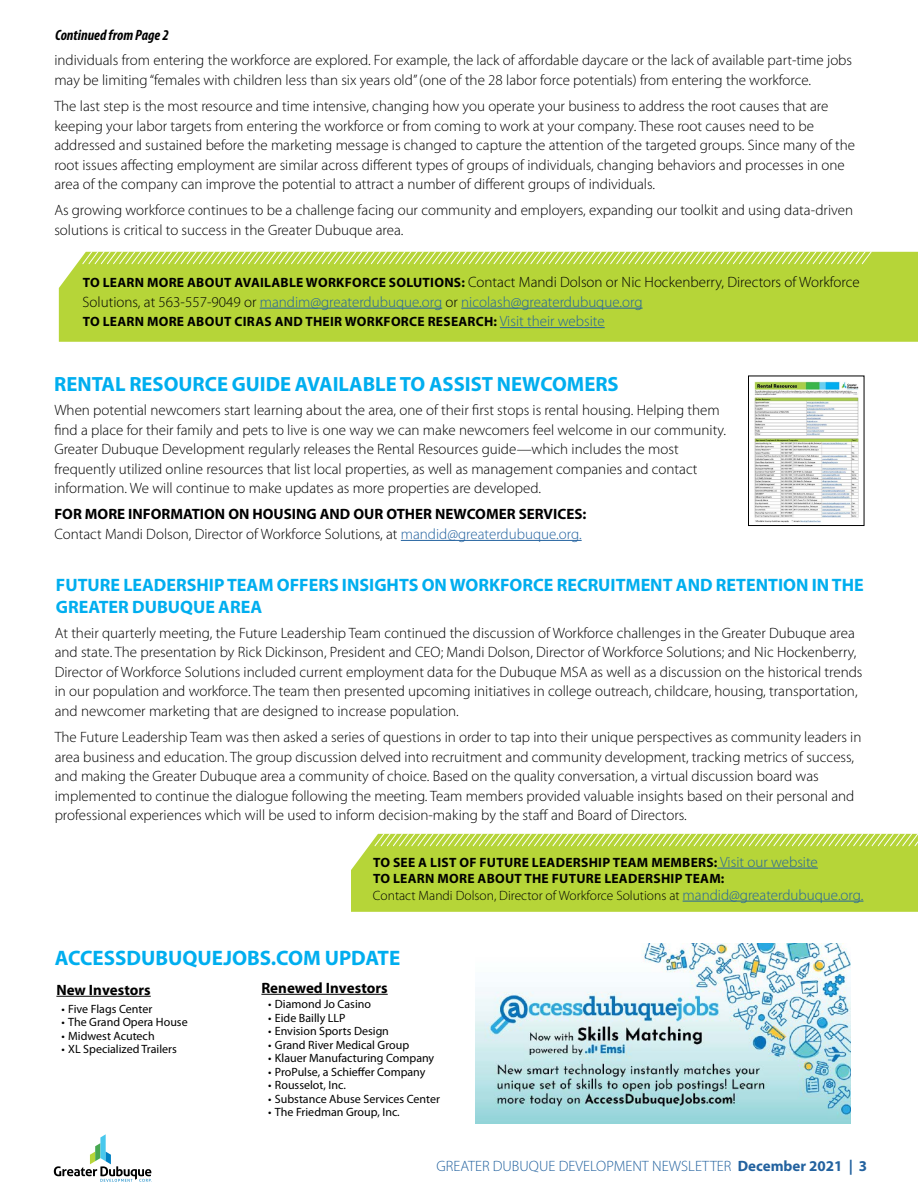
<style>
.page{position:relative;width:918px;height:1188px;background:#fff}
.page>*{position:absolute;margin:0;border:0;box-sizing:border-box;transform-origin:0 0}
.t1{font:700 21px "Myriad Pro";color:#00aeef}
.t2{font:700 20.7px "Myriad Pro";color:#00aeef}
.t3{font:700 18px/22.5px "Myriad Pro";color:#00aeef}
.t4{font:300 15px/19.5px "Myriad Pro";color:#000}
.t5{font:700 15px/19.5px "Myriad Pro";color:#000}
.t6{font:300 15px "Myriad Pro";color:#23629f}
.t7{font:italic 700 condensed 15px "Myriad Pro";color:#000}
.t8{font:700 13.5px/16.5px "Myriad Pro";letter-spacing:.02em;color:#000}
.t9{font:12px "Myriad Pro";color:#000}
.s1{font-weight:700;font-size:13.5px}
.s2{color:#23629f}
.s3{font-weight:300;font-size:15px;color:#23629f}
.s4{font-weight:300}
.s5{font-weight:300;color:#23629f}
.s6{font-weight:700}
</style>
<div class="page">
<svg style="left:54px;top:1134px;width:98px;height:48px"></svg>
<hr style="left:401px;top:540px;width:181px;height:1px;background:#23629f">
<img style="left:754px;top:381px;width:105px;height:142px">
<div style="left:748px;top:376px;width:116px;height:150px;border:1px solid #000"></div>
<div style="left:351px;top:839px;width:567px;height:73px;background:#b6d538"></div>
<svg style="left:374px;top:833px;width:544px;height:14px;background:#c7de67"></svg>
<hr style="left:717px;top:868px;width:101px;height:1px;background:#23629f">
<hr style="left:683px;top:901px;width:180px;height:1px;background:#23629f">
<hr style="left:56px;top:996px;width:95px;height:1px;background:#000">
<img style="left:476px;top:943px;width:375px;height:180px">
<hr style="left:261px;top:994px;width:127px;height:1px;background:#000">
<div style="left:59px;top:252px;width:859px;height:90px;background:#b6d538"></div>
<svg style="left:81px;top:251px;width:792px;height:14px;background:#c6de66"></svg>
<hr style="left:260px;top:308px;width:182px;height:1px;background:#23629f">
<hr style="left:461px;top:308px;width:182px;height:1px;background:#23629f">
<hr style="left:500px;top:327px;width:105px;height:1px;background:#23629f">
<p class="t7" style="left:55px;top:26px;width:115px">Continued from Page 2</p>
<p class="t4" style="left:54px;top:50px;width:799px">individuals from entering the workforce are explored. For example, the lack of affordable daycare or the lack of available part-time jobs may be limiting “females with children less than six years old” (one of the 28 labor force potentials) from entering the workforce.</p>
<p class="t4" style="left:54px;top:96px;width:802px">The last step is the most resource and time intensive, changing how you operate your business to address the root causes that are keeping your labor targets from entering the workforce or from coming to work at your company. These root causes need to be addressed and sustained before the marketing message is changed to capture the attention of the targeted groups. Since many of the root issues affecting employment are similar across different types of groups of individuals, changing behaviors and processes in one area of the company can improve the potential to attract a number of different groups of individuals.</p>
<p class="t4" style="left:54px;top:200px;width:800px">As growing workforce continues to be a challenge facing our community and employers, expanding our toolkit and using data-driven solutions is critical to success in the Greater Dubuque area.</p>
<p class="t4" style="left:83px;top:272px;width:779px"><span class="s1">TO LEARN MORE ABOUT AVAILABLE WORKFORCE SOLUTIONS:</span> Contact Mandi Dolson or Nic Hockenberry, Directors of Workforce<br>Solutions, at 563-557-9049 or <span class="s2">mandim@greaterdubuque.org</span> or <span class="s2">nicolash@greaterdubuque.org</span></p>
<p class="t8" style="left:83px;top:313px;width:523px">TO LEARN MORE ABOUT CIRAS AND THEIR WORKFORCE RESEARCH: <span class="s3">Visit their website</span></p>
<h2 class="t2" style="left:54px;top:370px;width:566px">RENTAL RESOURCE GUIDE AVAILABLE TO ASSIST NEWCOMERS</h2>
<p class="t4" style="left:54px;top:400px;width:673px">When potential newcomers start learning about the area, one of their first stops is rental housing. Helping them find a place for their family and pets to live is one way we can make newcomers feel welcome in our community.<br>Greater Dubuque Development regularly releases the Rental Resources guide—which includes the most frequently utilized online resources that list local properties, as well as management companies and contact information. We will continue to make updates as more properties are developed.</p>
<p class="t5" style="left:54px;top:504px;width:534px">FOR MORE INFORMATION ON HOUSING AND OUR OTHER NEWCOMER SERVICES:<br><span class="s4">Contact Mandi Dolson, Director of Workforce Solutions, at</span> <span class="s5">mandid@greaterdubuque.org.</span></p>
<p class="t3" style="left:56px;top:573px;width:809px">FUTURE LEADERSHIP TEAM OFFERS INSIGHTS ON WORKFORCE RECRUITMENT AND RETENTION IN THE<br>GREATER DUBUQUE AREA</p>
<p class="t4" style="left:55px;top:623px;width:809px">At their quarterly meeting, the Future Leadership Team continued the discussion of Workforce challenges in the Greater Dubuque area and state. The presentation by Rick Dickinson, President and CEO; Mandi Dolson, Director of Workforce Solutions; and Nic Hockenberry, Director of Workforce Solutions included current employment data for the Dubuque MSA as well as a discussion on the historical trends in our population and workforce. The team then presented upcoming initiatives in college outreach, childcare, housing, transportation, and newcomer marketing that are designed to increase population.</p>
<p class="t4" style="left:55px;top:727px;width:808px">The Future Leadership Team was then asked a series of questions in order to tap into their unique perspectives as community leaders in area business and education. The group discussion delved into recruitment and community development, tracking metrics of success, and making the Greater Dubuque area a community of choice. Based on the quality conversation, a virtual discussion board was implemented to continue the dialogue following the meeting. Team members provided valuable insights based on their personal and professional experiences which will be used to inform decision-making by the staff and Board of Directors.</p>
<p class="t8" style="left:373px;top:853px;width:492px">TO SEE A LIST OF FUTURE LEADERSHIP TEAM MEMBERS: <span class="s3">Visit our website<br></span>TO LEARN MORE ABOUT THE FUTURE LEADERSHIP TEAM:<br><span class="s4">Contact Mandi Dolson, Director of Workforce Solutions at</span> <span class="s3">mandid@greaterdubuque.org.</span></p>
<h1 class="t1" style="left:55px;top:944px;width:347px">ACCESSDUBUQUEJOBS.COM UPDATE</h1>
<p class="t9" style="left:61px;top:1001px;width:92px">• Five Flags Center</p>
<p class="t9" style="left:61px;top:1015px;width:128px">• The Grand Opera House</p>
<p class="t9" style="left:61px;top:1028px;width:95px">• Midwest Acutech</p>
<p class="t9" style="left:61px;top:1042px;width:117px">• XL Specialized Trailers</p>
<p class="t5" style="left:261px;top:977px;width:128px">Renewed Investors</p>
<p class="t5" style="left:56px;top:979px;width:96px">New Investors</p>
<p class="t9" style="left:268px;top:997px;width:104px">• Diamond Jo Casino</p>
<p class="t9" style="left:268px;top:1010px;width:79px">• Eide Bailly LLP</p>
<p class="t9" style="left:268px;top:1024px;width:122px">• Envision Sports Design</p>
<p class="t9" style="left:268px;top:1037px;width:143px">• Grand River Medical Group</p>
<p class="t9" style="left:268px;top:1051px;width:168px">• Klauer Manufacturing Company</p>
<p class="t9" style="left:268px;top:1064px;width:159px">• ProPulse, a Schieffer Company</p>
<p class="t9" style="left:268px;top:1078px;width:79px">• Rousselot, Inc.</p>
<p class="t9" style="left:268px;top:1091px;width:173px">• Substance Abuse Services Center</p>
<p class="t9" style="left:268px;top:1105px;width:133px">• The Friedman Group, Inc.</p>
<p class="t6" style="left:436px;top:1157px;width:432px">GREATER DUBUQUE DEVELOPMENT NEWSLETTER <span class="s6">December 2021 | 3</span></p>
</div>
